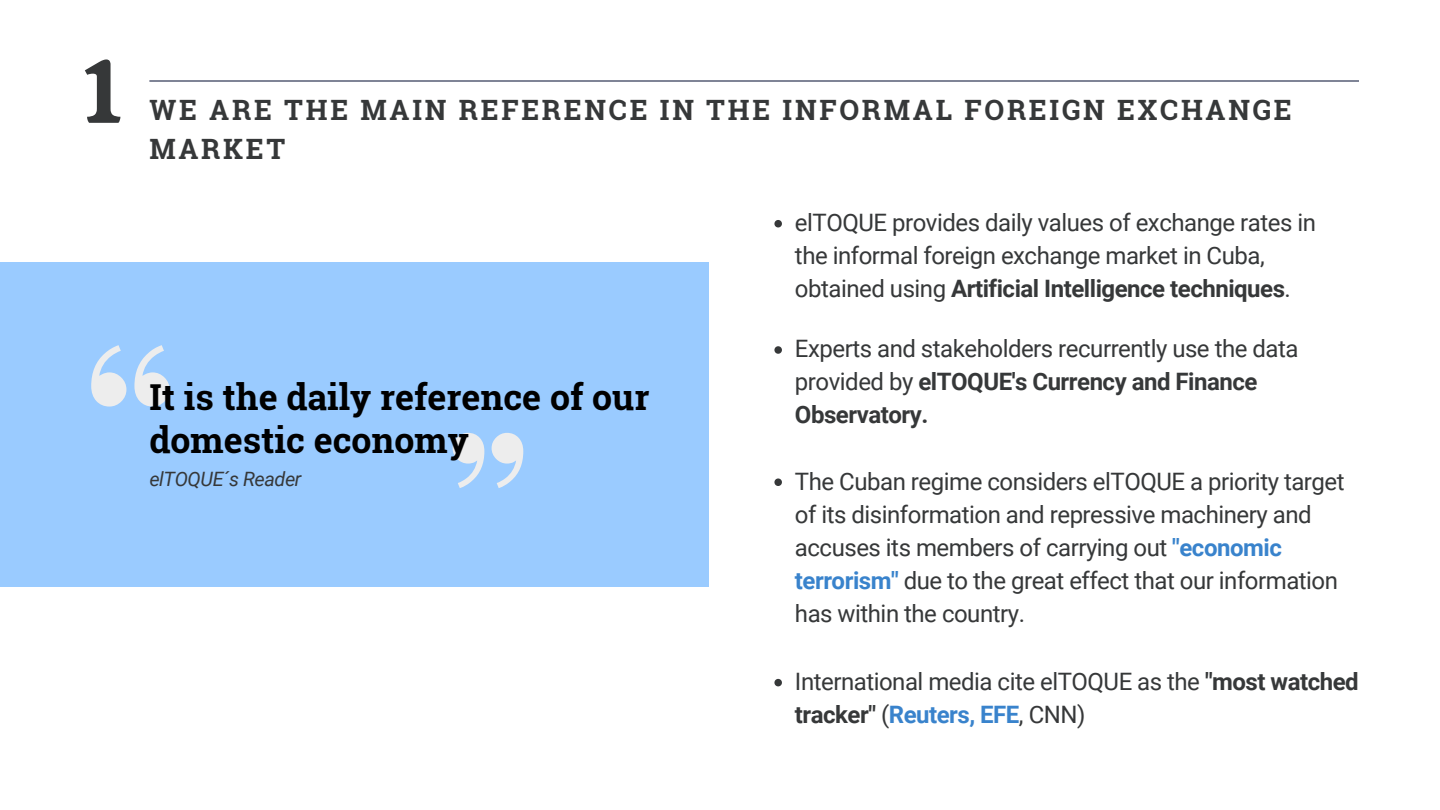
<style>
.page{position:relative;width:1440px;height:810px;background:#fff}
.page>*{position:absolute;margin:0;border:0;box-sizing:border-box;transform-origin:0 0}
.t1{font:227.4px "Yeseva One";color:#ededed}
.t2{font:204.9px "Yeseva One";color:#ededed}
.t3{font:89.2px "Calistoga";color:#363839}
.t4{font:700 35.8px/42.9px "Roboto Slab";color:#000}
.t5{font:700 28px/39px "Roboto Slab";letter-spacing:.095em;color:#363839}
.t6{font:24px/33px "Roboto";letter-spacing:-.02em;color:#363839}
.t7{font:italic 19.8px "Roboto";letter-spacing:-.02em;color:#363839}
.s1{font-weight:700}
.s2{font-weight:700;color:#3983cc}
</style>
<div class="page">
<hr style="left:149px;top:81px;width:1210px;height:1px;background:#000a2e">
<div style="left:0;top:262px;width:709px;height:324px;background:#9acbff"></div>
<svg style="left:774px;top:679px;width:8px;height:7px"></svg>
<svg style="left:774px;top:220px;width:8px;height:7px"></svg>
<svg style="left:774px;top:346px;width:8px;height:8px"></svg>
<svg style="left:774px;top:478px;width:8px;height:8px"></svg>
<h2 class="t3" style="left:81px;top:34px;width:44px">1</h2>
<p class="t5" style="left:149px;top:90px;width:1144px">WE ARE THE MAIN REFERENCE IN THE INFORMAL FOREIGN EXCHANGE<br>MARKET</p>
<h1 class="t1" style="left:81px;top:299px;width:100px">“</h1>
<p class="t4" style="left:149px;top:375px;width:502px">It is the daily reference of our domestic economy</p>
<p class="t7" style="left:149px;top:467px;width:154px">elTOQUE´s Reader</p>
<p class="t2" style="left:443px;top:391px;width:91px">”</p>
<p class="t6" style="left:795px;top:207px;width:522px">elTOQUE provides daily values of exchange rates in the informal foreign exchange market in Cuba, obtained using <span class="s1">Artificial Intelligence techniques</span>.</p>
<p class="t6" style="left:795px;top:333px;width:505px">Experts and stakeholders recurrently use the data provided by <span class="s1">elTOQUE's Currency and Finance<br>Observatory.</span></p>
<p class="t6" style="left:795px;top:465px;width:551px">The Cuban regime considers elTOQUE a priority target of its disinformation and repressive machinery and accuses its members of carrying out <span class="s2">"economic terrorism"</span> due to the great effect that our information has within the country.</p>
<p class="t6" style="left:795px;top:665px;width:565px">International media cite elTOQUE as the <span class="s1">"most watched tracker"</span> (<span class="s2">Reuters, EFE</span>, CNN)</p>
</div>
